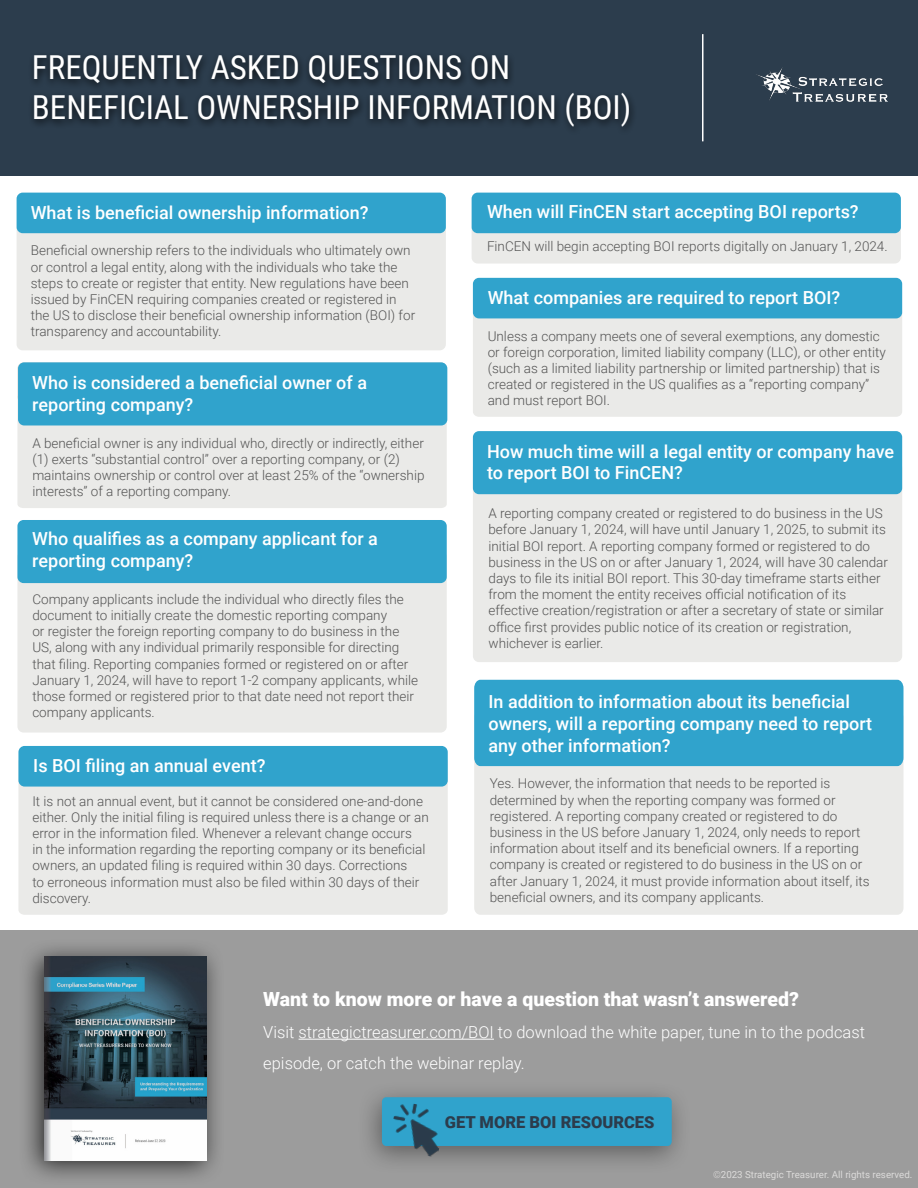
<style>
.page{position:relative;width:918px;height:1188px;background:#fff}
.page>*{position:absolute;margin:0;border:0;box-sizing:border-box;transform-origin:0 0}
.t1{font:33px/39.6px "Roboto Condensed";color:#fff}
.t2{font:900 19.5px "Roboto";color:#fff}
.t3{font:500 18px/21.6px "Roboto";color:#fff}
.t4{font:300 16.5px/31.5px "Roboto";color:#fff}
.t5{font:900 16.5px "Roboto";color:#2c3c4c}
.t6{font:300 13.5px/16.2px "Roboto";color:#545454}
.t7{font:9.75px "Roboto";color:#dcdbda}
.s1{font-weight:300}
</style>
<div class="page">
<div style="left:0;top:0;width:918px;height:176px;background:#2c3d4d"></div>
<div style="left:0;top:931px;width:918px;height:257px;background:#9c9c9c"></div>
<div style="left:17px;top:223px;width:429px;height:127px;background:#eaeae8;border-radius:6px"></div>
<div style="left:17px;top:193px;width:429px;height:40px;background:#30a3cc;border-radius:6px"></div>
<div style="left:473px;top:308px;width:429px;height:109px;background:#eaeae8;border-radius:6px"></div>
<div style="left:473px;top:278px;width:429px;height:40px;background:#30a3cc;border-radius:6px"></div>
<div style="left:17px;top:399px;width:430px;height:109px;background:#eaeae8"></div>
<div style="left:474px;top:710px;width:429px;height:205px;background:#eaeae8;border-radius:7px"></div>
<div style="left:474px;top:680px;width:429px;height:86px;background:#30a3cc"></div>
<div style="left:17px;top:551px;width:430px;height:182px;background:#eaeae8;border-radius:6px"></div>
<div style="left:17px;top:520px;width:430px;height:63px;background:#30a3cc;border-radius:6px"></div>
<div style="left:18px;top:362px;width:429px;height:63px;background:#30a3cc;border-radius:6px"></div>
<div style="left:472px;top:223px;width:429px;height:41px;background:#eaeae8;border-radius:6px"></div>
<div style="left:472px;top:193px;width:429px;height:40px;background:#30a3cc;border-radius:6px"></div>
<div style="left:473px;top:462px;width:429px;height:200px;background:#eaeae8;border-radius:6px"></div>
<div style="left:18px;top:783px;width:430px;height:132px;background:#eaeae8"></div>
<div style="left:473px;top:431px;width:429px;height:63px;background:#30a3cc;border-radius:6px"></div>
<div style="left:18px;top:746px;width:430px;height:41px;background:#30a3cc;border-radius:6px"></div>
<div style="left:28px;top:51px;width:609px;height:84px;background:#000;opacity:.73"></div>
<hr style="left:299px;top:1039px;width:195px;height:1px;background:#fff">
<img style="left:756px;top:67px;width:132px;height:35px">
<div style="left:18px;top:938px;width:208px;height:249px;background:#000;opacity:.75"></div>
<img style="left:45px;top:957px;width:162px;height:203px">
<div style="left:356px;top:1080px;width:336px;height:95px;background:#000;opacity:.39"></div>
<div style="left:382px;top:1097px;width:290px;height:49px;background:#30a3cc;border-radius:4px"></div>
<img style="left:388px;top:1104px;width:58px;height:54px">
<hr style="left:702px;top:34px;width:2px;height:107px;background:#fff">
<h1 class="t1" style="left:32px;top:46px;width:601px">FREQUENTLY ASKED QUESTIONS ON<br>BENEFICIAL OWNERSHIP INFORMATION (BOI)</h1>
<h3 class="t3" style="left:31px;top:201px;width:339px">What is beneficial ownership information?</h3>
<p class="t6" style="left:31px;top:242px;width:386px">Beneficial ownership refers to the individuals who ultimately own or control a legal entity, along with the individuals who take the steps to create or register that entity. New regulations have been issued by FinCEN requiring companies created or registered in the US to disclose their beneficial ownership information (BOI) for transparency and accountability.</p>
<h3 class="t3" style="left:32px;top:371px;width:336px">Who is considered a beneficial owner of a reporting company?</h3>
<p class="t6" style="left:32px;top:434px;width:394px">A beneficial owner is any individual who, directly or indirectly, either (1) exerts “substantial control” over a reporting company, or (2) maintains ownership or control over at least 25% of the “ownership interests” of a reporting company.</p>
<h3 class="t3" style="left:32px;top:528px;width:347px">Who qualifies as a company applicant for a reporting company?</h3>
<p class="t6" style="left:32px;top:590px;width:387px">Company applicants include the individual who directly files the document to initially create the domestic reporting company<br>or register the foreign reporting company to do business in the US, along with any individual primarily responsible for directing that filing. Reporting companies formed or registered on or after January 1, 2024, will have to report 1-2 company applicants, while those formed or registered prior to that date need not report their company applicants.</p>
<h3 class="t3" style="left:33px;top:754px;width:234px">Is BOI filing an annual event?</h3>
<p class="t6" style="left:32px;top:792px;width:398px">It is not an annual event, but it cannot be considered one-and-done either. Only the initial filing is required unless there is a change or an error in the information filed. Whenever a relevant change occurs<br>in the information regarding the reporting company or its beneficial owners, an updated filing is required within 30 days. Corrections<br>to erroneous information must also be filed within 30 days of their discovery.</p>
<h3 class="t3" style="left:487px;top:200px;width:373px">When will FinCEN start accepting BOI reports?</h3>
<p class="t6" style="left:487px;top:238px;width:402px">FinCEN will begin accepting BOI reports digitally on January 1, 2024.</p>
<h3 class="t3" style="left:488px;top:286px;width:354px">What companies are required to report BOI?</h3>
<p class="t6" style="left:488px;top:327px;width:400px">Unless a company meets one of several exemptions, any domestic or foreign corporation, limited liability company (LLC), or other entity (such as a limited liability partnership or limited partnership) that is created or registered in the US qualifies as a “reporting company” and must report BOI.</p>
<h3 class="t3" style="left:487px;top:440px;width:409px">How much time will a legal entity or company have to report BOI to FinCEN?</h3>
<p class="t6" style="left:489px;top:505px;width:401px">A reporting company created or registered to do business in the US before January 1, 2024, will have until January 1, 2025, to submit its initial BOI report. A reporting company formed or registered to do business in the US on or after January 1, 2024, will have 30 calendar days to file its initial BOI report. This 30-day timeframe starts either from the moment the entity receives official notification of its effective creation/registration or after a secretary of state or similar office first provides public notice of its creation or registration, whichever is earlier.</p>
<h3 class="t3" style="left:488px;top:690px;width:385px">In addition to information about its beneficial owners, will a reporting company need to report any other information?</h3>
<p class="t6" style="left:490px;top:775px;width:381px">Yes. However, the information that needs to be reported is determined by when the reporting company was formed or registered. A reporting company created or registered to do business in the US before January 1, 2024, only needs to report information about itself and its beneficial owners. If a reporting company is created or registered to do business in the US on or after January 1, 2024, it must provide information about itself, its beneficial owners, and its company applicants.</p>
<h2 class="t2" style="left:263px;top:986px;width:537px">Want to know more or have a question that wasn’t answered?</h2>
<p class="t4" style="left:263px;top:1016px;width:603px">Visit strategictreasurer.com/BOI to download the white paper, tune in to the podcast episode, or catch the webinar replay.</p>
<p class="t5" style="left:445px;top:1111px;width:211px">GET MORE BOI RESOURCES</p>
<p class="t7" style="left:713px;top:1168px;width:201px"><span class="s1">©</span>2023 Strategic Treasurer. All rights reserved.</p>
</div>
